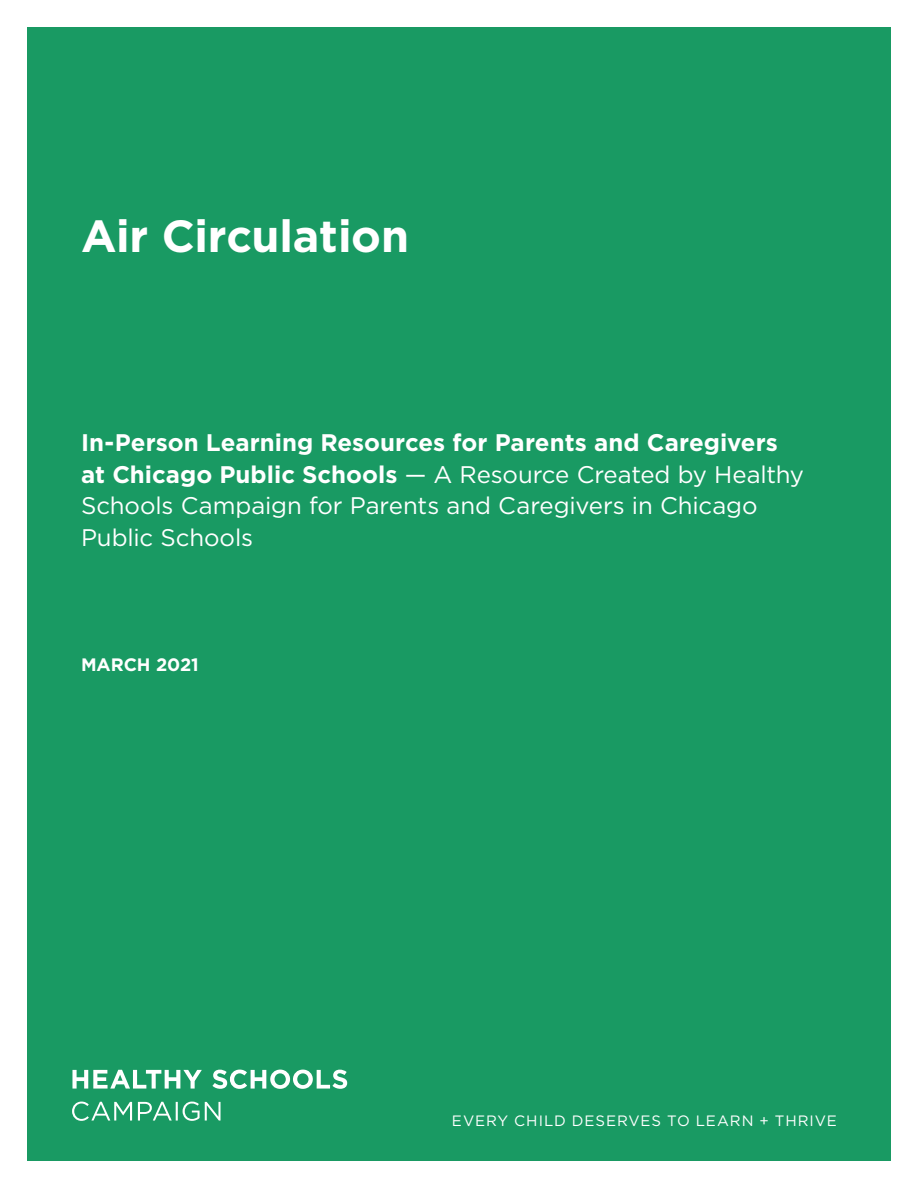
<style>
.page{position:relative;width:918px;height:1188px;background:#fff}
.page>*{position:absolute;margin:0;border:0;box-sizing:border-box;transform-origin:0 0}
.t1{font:700 45px "Gotham";letter-spacing:-.005em;color:#fff}
.t2{font:24px/31.5px "Gotham";letter-spacing:-.005em;color:#fff}
.t3{font:700 18px "Gotham";letter-spacing:-.005em;color:#fff}
.t4{font:15px "Gotham";letter-spacing:.06em;color:#fff}
.s1{font-weight:700}
</style>
<div class="page">
<div style="left:27px;top:27px;width:864px;height:1134px;background:#199a63"></div>
<svg style="left:72px;top:1102px;width:149px;height:19px"></svg>
<svg style="left:72px;top:1070px;width:275px;height:19px"></svg>
<h1 class="t1" style="left:81px;top:206px;width:330px">Air Circulation</h1>
<p class="t2" style="left:81px;top:426px;width:725px"><span class="s1">In-Person Learning Resources for Parents and Caregivers at Chicago Public Schools</span> — A Resource Created by Healthy Schools Campaign for Parents and Caregivers in Chicago Public Schools</p>
<p class="t3" style="left:81px;top:653px;width:119px">MARCH 2021</p>
<p class="t4" style="left:452px;top:1111px;width:387px">EVERY CHILD DESERVES TO LEARN + THRIVE</p>
</div>
